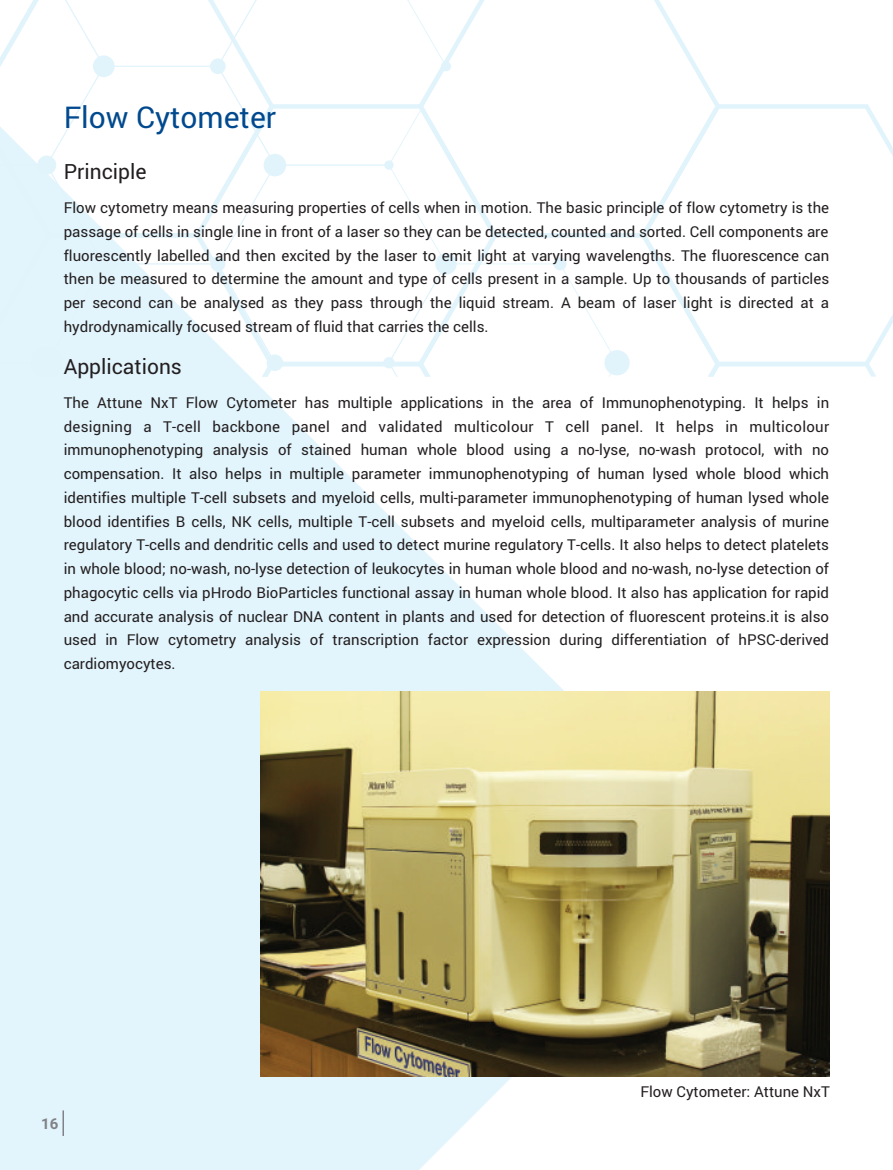
<style>
.page{position:relative;width:893px;height:1170px;background:#fff}
.page>*{position:absolute;margin:0;border:0;box-sizing:border-box;transform-origin:0 0}
.t1{font:30px "Roboto";color:#01498e}
.t2{font:21px "Roboto";color:#231f20}
.t3{font:15px/23.7px "Roboto";color:#231f20;text-align:justify}
.t4{font:700 15px "Roboto";color:#808285}
</style>
<div class="page">
<img style="left:0;top:376px;width:731px;height:793px">
<svg style="left:720px;top:366px;width:156px;height:10px"></svg>
<svg style="left:720px;top:104px;width:173px;height:262px"></svg>
<svg style="left:618px;top:237px;width:102px;height:139px"></svg>
<svg style="left:618px;top:0;width:102px;height:237px"></svg>
<div style="left:604px;top:350px;width:26px;height:25px;background:#e1f4fc;border-radius:50%"></div>
<svg style="left:0;top:0;width:618px;height:376px"></svg>
<div style="left:37px;top:156px;width:19px;height:18px;background:#e1f4fc;border-radius:50%"></div>
<div style="left:93px;top:55px;width:22px;height:22px;background:#e1f4fc;border-radius:50%"></div>
<img style="left:260px;top:691px;width:569px;height:385px">
<hr style="left:62px;top:1110px;width:2px;height:25px;background:#808285">
<h1 class="t1" style="left:64px;top:96px;width:214px">Flow Cytometer</h1>
<h2 class="t2" style="left:64px;top:157px;width:84px">Principle</h2>
<p class="t3" style="left:64px;top:195px;width:767px">Flow cytometry means measuring properties of cells when in motion. The basic principle of flow cytometry is the passage of cells in single line in front of a laser so they can be detected, counted and sorted. Cell components are fluorescently labelled and then excited by the laser to emit light at varying wavelengths. The fluorescence can then be measured to determine the amount and type of cells present in a sample. Up to thousands of particles per second can be analysed as they pass through the liquid stream. A beam of laser light is directed at a hydrodynamically focused stream of fluid that carries the cells.</p>
<h2 class="t2" style="left:64px;top:351px;width:120px">Applications</h2>
<p class="t3" style="left:64px;top:390px;width:767px">The Attune NxT Flow Cytometer has multiple applications in the area of Immunophenotyping. It helps in designing a T-cell backbone panel and validated multicolour T cell panel. It helps in multicolour immunophenotyping analysis of stained human whole blood using a no-lyse, no-wash protocol, with no compensation. It also helps in multiple parameter immunophenotyping of human lysed whole blood which identifies multiple T-cell subsets and myeloid cells, multi-parameter immunophenotyping of human lysed whole blood identifies B cells, NK cells, multiple T-cell subsets and myeloid cells, multiparameter analysis of murine regulatory T-cells and dendritic cells and used to detect murine regulatory T-cells. It also helps to detect platelets in whole blood; no-wash, no-lyse detection of leukocytes in human whole blood and no-wash, no-lyse detection of phagocytic cells via pHrodo BioParticles functional assay in human whole blood. It also has application for rapid and accurate analysis of nuclear DNA content in plants and used for detection of fluorescent proteins.it is also used in Flow cytometry analysis of transcription factor expression during differentiation of hPSC-derived cardiomyocytes.</p>
<p class="t4" style="left:41px;top:1117px;width:19px">16</p>
<p class="t3" style="left:640px;top:1078px;width:191px">Flow Cytometer: Attune NxT</p>
</div>
